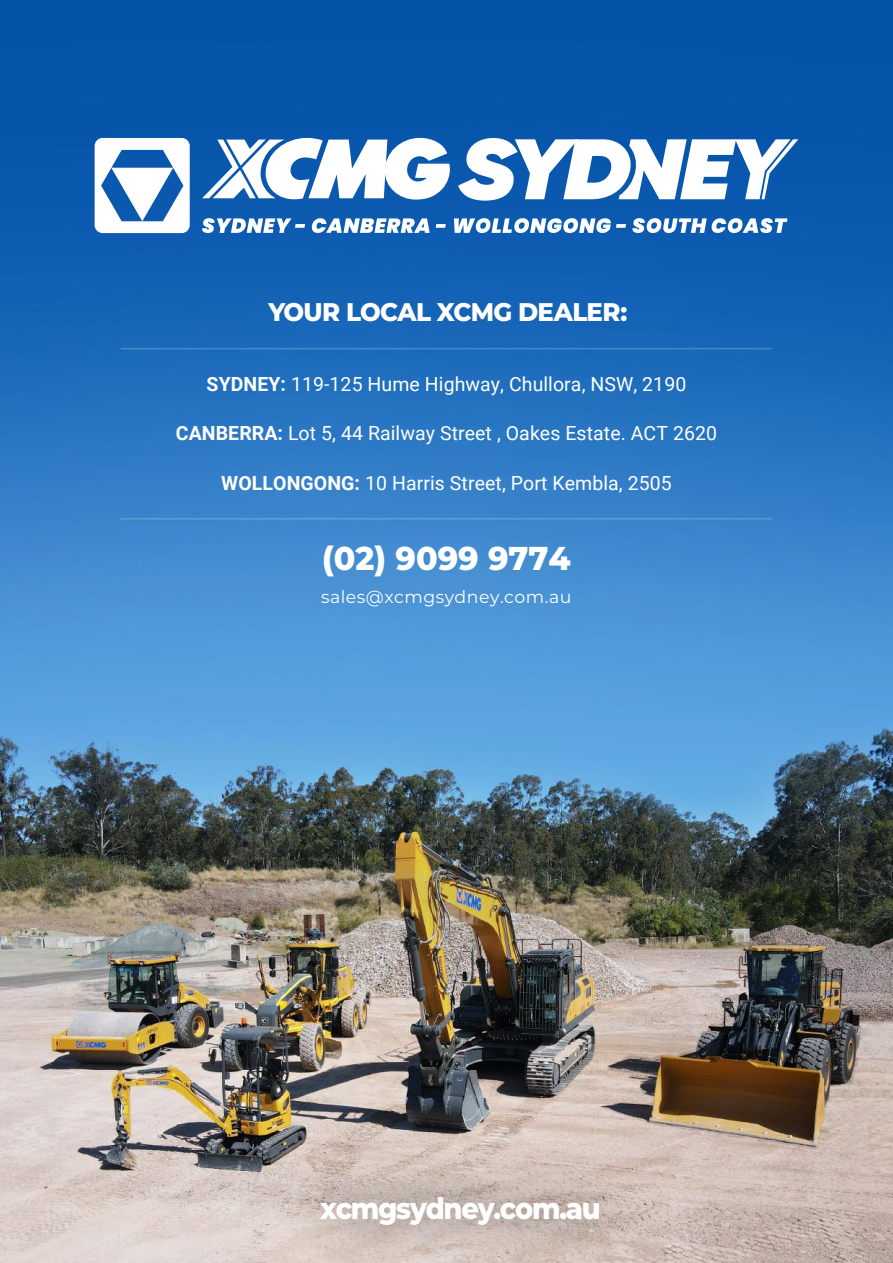
<style>
.page{position:relative;width:893px;height:1263px;background:#fff}
.page>*{position:absolute;margin:0;border:0;box-sizing:border-box;transform-origin:0 0}
.t1{font:800 33px "Montserrat";color:#fff;scale:.96 1}
.t2{font:800 29.7px "Montserrat";letter-spacing:-.045em;color:#fff;scale:.92 1}
.t3{font:800 25.5px "Montserrat";letter-spacing:-.025em;color:#fff;scale:.96 1}
.t4{font:19.5px "Roboto";letter-spacing:.005em;color:#fff}
.t5{font:17.4px "Montserrat";letter-spacing:.03em;color:#fff}
.s1{font-weight:700}
</style>
<div class="page">
<img style="left:0;top:0;width:893px;height:1263px">
<img style="left:252px;top:1126px;width:416px;height:137px">
<svg style="left:202px;top:218px;width:103px;height:15px"></svg>
<svg style="left:312px;top:218px;width:118px;height:15px"></svg>
<svg style="left:436px;top:224px;width:10px;height:4px"></svg>
<svg style="left:454px;top:218px;width:172px;height:15px"></svg>
<svg style="left:632px;top:218px;width:155px;height:15px"></svg>
<svg style="left:95px;top:138px;width:95px;height:95px"></svg>
<svg style="left:202px;top:138px;width:250px;height:63px"></svg>
<svg style="left:458px;top:138px;width:340px;height:63px"></svg>
<hr style="left:121px;top:348px;width:651px;height:1px;background:#fff">
<hr style="left:121px;top:518px;width:651px;height:1px;background:#fff">
<h3 class="t3" style="left:268px;top:294px;width:375px">YOUR LOCAL XCMG DEALER:</h3>
<p class="t4" style="left:207px;top:370px;width:481px"><span class="s1">SYDNEY:</span> 119-125 Hume Highway, Chullora, NSW, 2190</p>
<p class="t4" style="left:176px;top:420px;width:543px"><span class="s1">CANBERRA:</span> Lot 5, 44 Railway Street , Oakes Estate. ACT 2620</p>
<p class="t4" style="left:221px;top:469px;width:452px"><span class="s1">WOLLONGONG:</span> 10 Harris Street, Port Kembla, 2505</p>
<h1 class="t1" style="left:322px;top:534px;width:260px">(02) 9099 9774</h1>
<p class="t5" style="left:321px;top:585px;width:252px">sales@xcmgsydney.com.au</p>
<h2 class="t2" style="left:320px;top:1187px;width:307px">xcmgsydney.com.au</h2>
</div>
